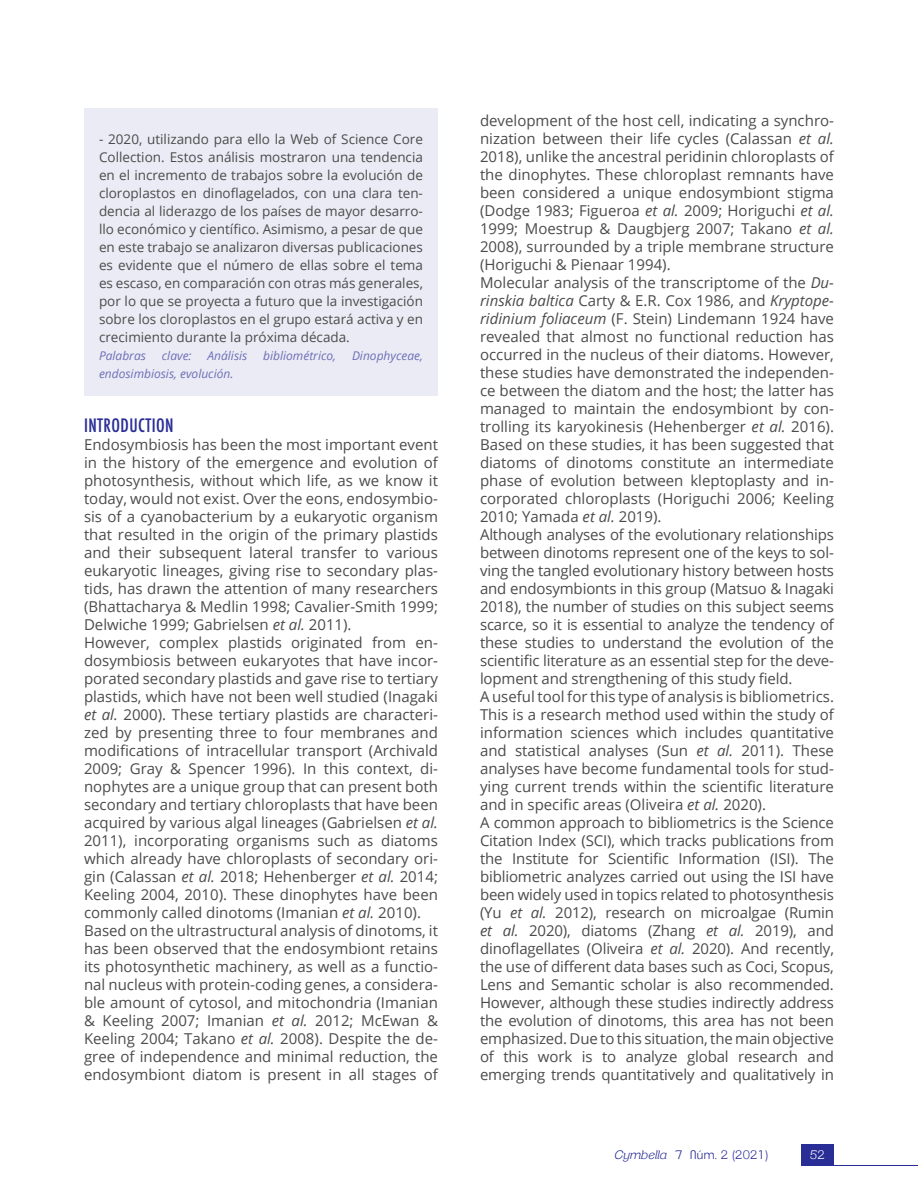
<style>
.page{position:relative;width:918px;height:1188px;background:#fff}
.page>*{position:absolute;margin:0;border:0;box-sizing:border-box;transform-origin:0 0}
.t1{font:500 condensed 18px "Futura";letter-spacing:.025em;color:#292d96}
.t2{font:15px/18px "Open Sans";color:#4b4b4b}
.t3{font:13.5px/18px "Open Sans";color:#4b4b4b;text-align:justify}
.t4{font:italic 12px "Open Sans";color:#6c6fb6}
.t5{font:300 12px "Clemente P Dae";letter-spacing:.025em;color:#292d96}
.t6{font:300 12px "Clemente P Dae";color:#fff}
.s1{font-style:italic}
.s2{font-family:"Clemente P Daf";font-style:italic}
</style>
<div class="page">
<div style="left:801px;top:1144px;width:33px;height:22px;background:#292d96"></div>
<hr style="left:801px;top:1165px;width:117px;height:1px;background:#292d96">
<div style="left:84px;top:108px;width:354px;height:288px;background:#ebebf5"></div>
<p class="t3" style="left:99px;top:130px;width:326px">- 2020, utilizando para ello la Web of Science Core Collection. Estos análisis mostraron una tendencia en el incremento de trabajos sobre la evolución de cloroplastos en dinoflagelados, con una clara ten&shy;dencia al liderazgo de los países de mayor desarro&shy;llo económico y científico. Asimismo, a pesar de que en este trabajo se analizaron diversas publicaciones es evidente que el número de ellas sobre el tema es escaso, en comparación con otras más generales, por lo que se proyecta a futuro que la investigación sobre los cloroplastos en el grupo estará activa y en crecimiento durante la próxima década.</p>
<p class="t4" style="left:99px;top:347px;width:48px">Palabras</p>
<p class="t4" style="left:162px;top:347px;width:31px">clave:</p>
<p class="t4" style="left:208px;top:347px;width:41px">Análisis</p>
<p class="t4" style="left:263px;top:347px;width:74px">bibliométrico,</p>
<p class="t4" style="left:352px;top:347px;width:72px">Dinophyceae,</p>
<p class="t4" style="left:99px;top:365px;width:136px">endosimbiosis, evolución.</p>
<p class="t1" style="left:84px;top:414px;width:91px">INTRODUCTION</p>
<p class="t2" style="left:84px;top:435px;width:356px">Endosymbiosis has been the most important event in the history of the emergence and evolution of photosynthesis, without which life, as we know it today, would not exist. Over the eons, endosymbio&shy;sis of a cyanobacterium by a eukaryotic organism that resulted in the origin of the primary plastids and their subsequent lateral transfer to various eukaryotic lineages, giving rise to secondary plas&shy;tids, has drawn the attention of many researchers (Bhattacharya &amp; Medlin 1998; Cavalier-Smith 1999; Delwiche 1999; Gabrielsen <span class="s1">et al.</span> 2011).<br>However, complex plastids originated from en&shy;dosymbiosis between eukaryotes that have incor&shy;porated secondary plastids and gave rise to tertiary plastids, which have not been well studied (Inagaki <span class="s1">et al.</span> 2000). These tertiary plastids are characteri&shy;zed by presenting three to four membranes and modifications of intracellular transport (Archivald 2009; Gray &amp; Spencer 1996). In this context, di&shy;nophytes are a unique group that can present both secondary and tertiary chloroplasts that have been acquired by various algal lineages (Gabrielsen <span class="s1">et al.<br></span>2011), incorporating organisms such as diatoms which already have chloroplasts of secondary ori&shy;gin (Calassan <span class="s1">et al.</span> 2018; Hehenberger <span class="s1">et al.</span> 2014; Keeling 2004, 2010). These dinophytes have been commonly called dinotoms (Imanian <span class="s1">et al.</span> 2010).<br>Based on the ultrastructural analysis of dinotoms, it has been observed that the endosymbiont retains its photosynthetic machinery, as well as a functio&shy;nal nucleus with protein-coding genes, a considera&shy;ble amount of cytosol, and mitochondria (Imanian &amp; Keeling 2007; Imanian <span class="s1">et al.</span> 2012; McEwan &amp; Keeling 2004; Takano <span class="s1">et al.</span> 2008). Despite the de&shy;gree of independence and minimal reduction, the endosymbiont diatom is present in all stages of</p>
<p class="t2" style="left:480px;top:111px;width:356px">development of the host cell, indicating a synchro&shy;nization between their life cycles (Calassan <span class="s1">et al.<br></span>2018), unlike the ancestral peridinin chloroplasts of the dinophytes. These chloroplast remnants have been considered a unique endosymbiont stigma (Dodge 1983; Figueroa <span class="s1">et al.</span> 2009; Horiguchi <span class="s1">et al.<br></span>1999; Moestrup &amp; Daugbjerg 2007; Takano <span class="s1">et al.<br></span>2008), surrounded by a triple membrane structure (Horiguchi &amp; Pienaar 1994).<br>Molecular analysis of the transcriptome of the <span class="s1">Du&shy;rinskia baltica</span> Carty &amp; E.R. Cox 1986, and <span class="s1">Kryptope&shy;ridinium foliaceum</span> (F. Stein) Lindemann 1924 have revealed that almost no functional reduction has occurred in the nucleus of their diatoms. However, these studies have demonstrated the independen&shy;ce between the diatom and the host; the latter has managed to maintain the endosymbiont by con&shy;trolling its karyokinesis (Hehenberger <span class="s1">et al.</span> 2016).<br>Based on these studies, it has been suggested that diatoms of dinotoms constitute an intermediate phase of evolution between kleptoplasty and in&shy;corporated chloroplasts (Horiguchi 2006; Keeling 2010; Yamada <span class="s1">et al.</span> 2019).<br>Although analyses of the evolutionary relationships between dinotoms represent one of the keys to sol&shy;ving the tangled evolutionary history between hosts and endosymbionts in this group (Matsuo &amp; Inagaki 2018), the number of studies on this subject seems scarce, so it is essential to analyze the tendency of these studies to understand the evolution of the scientific literature as an essential step for the deve&shy;lopment and strengthening of this study field.<br>A useful tool for this type of analysis is bibliometrics.<br>This is a research method used within the study of information sciences which includes quantitative and statistical analyses (Sun <span class="s1">et al.</span> 2011). These analyses have become fundamental tools for stud&shy;ying current trends within the scientific literature and in specific areas (Oliveira <span class="s1">et al.</span> 2020).<br>A common approach to bibliometrics is the Science Citation Index (SCI), which tracks publications from the Institute for Scientific Information (ISI). The bibliometric analyzes carried out using the ISI have been widely used in topics related to photosynthesis (Yu <span class="s1">et al.</span> 2012), research on microalgae (Rumin <span class="s1">et al.</span> 2020), diatoms (Zhang <span class="s1">et al.</span> 2019), and dinoflagellates (Oliveira <span class="s1">et al.</span> 2020). And recently, the use of different data bases such as Coci, Scopus, Lens and Semantic scholar is also recommended.<br>However, although these studies indirectly address the evolution of dinotoms, this area has not been emphasized. Due to this situation, the main objective of this work is to analyze global research and emerging trends quantitatively and qualitatively in</p>
<p class="t5" style="left:615px;top:1148px;width:155px"><span class="s2">Cymbella</span> 7 Núm. 2 (2021)</p>
<p class="t6" style="left:810px;top:1148px;width:16px">52</p>
</div>
